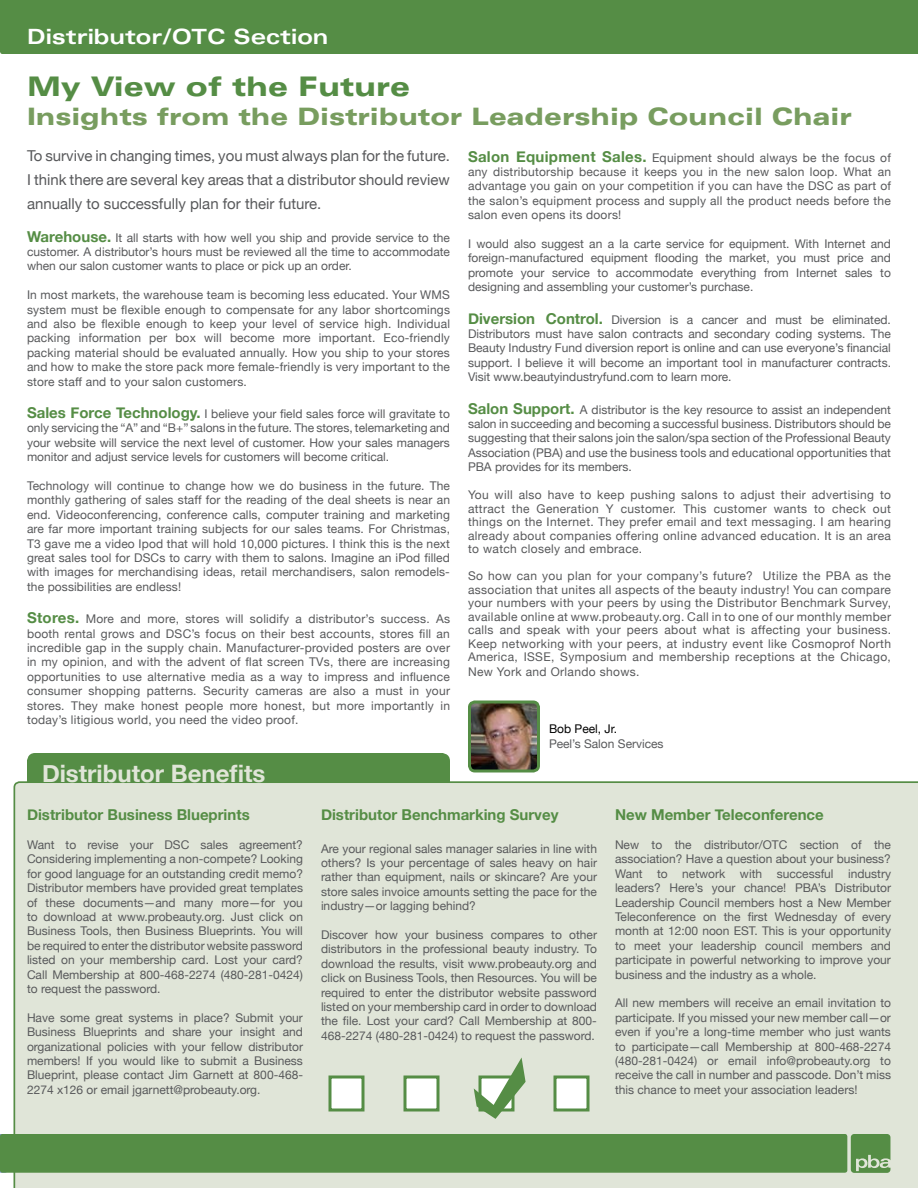
<style>
.page{position:relative;width:918px;height:1188px;background:#fff}
.page>*{position:absolute;margin:0;border:0;box-sizing:border-box;transform-origin:0 0}
.t1{font:900 expanded 27px "Univers";color:#558d45}
.t2{font:900 expanded 24px "Univers";color:#789d5f}
.t3{font:700 24px "Helvetica Neue";color:#e0e5d8}
.t4{font:700 expanded 21px "Univers";color:#fff}
.t5{font:15px/24px "Helvetica Neue";color:#58595b;text-align:justify}
.t6{font:700 15px "Helvetica Neue";color:#558d45}
.t7{font:12px/14.4px "Helvetica Neue";color:#58595b;text-align:justify}
.t8{font:12px "Helvetica Neue";color:#000}
.s1{font-weight:700;font-size:15px;color:#558d45}
</style>
<div class="page">
<div style="left:27px;top:753px;width:423px;height:45px;background:#558d45;border-radius:8px"></div>
<div style="left:0;top:0;width:918px;height:54px;background:#558d45"></div>
<div style="left:14px;top:781px;width:904px;height:407px;background:#e0e5d8"></div>
<svg style="left:851px;top:1134px;width:39px;height:39px;background:#69995a"></svg>
<img style="left:469px;top:702px;width:69px;height:69px;border-radius:5px">
<div style="left:468px;top:700px;width:72px;height:73px;border:3px solid #558d45;border-radius:5px"></div>
<div style="left:330px;top:1077px;width:33px;height:33px;background:#fff"></div>
<div style="left:328px;top:1076px;width:36px;height:36px;border:3px solid #558d45"></div>
<div style="left:405px;top:1077px;width:33px;height:33px;background:#fff"></div>
<div style="left:404px;top:1076px;width:36px;height:36px;border:3px solid #558d45"></div>
<div style="left:555px;top:1077px;width:33px;height:33px;background:#fff"></div>
<div style="left:554px;top:1076px;width:36px;height:36px;border:3px solid #558d45"></div>
<svg style="left:474px;top:1058px;width:52px;height:61px;background:#b1c8a7"></svg>
<div style="left:0;top:1134px;width:847px;height:39px;background:#558d45;border-radius:2px"></div>
<h3 class="t4" style="left:27px;top:24px;width:303px">Distributor/OTC Section</h3>
<h1 class="t1" style="left:27px;top:71px;width:385px">My View of the Future</h1>
<h2 class="t2" style="left:27px;top:103px;width:826px">Insights from the Distributor Leadership Council Chair</h2>
<p class="t5" style="left:27px;top:144px;width:424px">To survive in changing times, you must always plan for the future.<br>I think there are several key areas that a distributor should review annually to successfully plan for their future.</p>
<p class="t7" style="left:27px;top:230px;width:425px"><span class="s1">Warehouse.</span> It all starts with how well you ship and provide service to the customer. A distributor’s hours must be reviewed all the time to accommodate when our salon customer wants to place or pick up an order.</p>
<p class="t7" style="left:27px;top:288px;width:425px">In most markets, the warehouse team is becoming less educated. Your WMS system must be flexible enough to compensate for any labor shortcomings and also be flexible enough to keep your level of service high. Individual packing information per box will become more important. Eco-friendly packing material should be evaluated annually. How you ship to your stores and how to make the store pack more female-friendly is very important to the store staff and to your salon customers.</p>
<p class="t7" style="left:27px;top:406px;width:424px"><span class="s1">Sales Force Technology.</span> I believe your field sales force will gravitate to only servicing the “A” and “B+” salons in the future. The stores, telemarketing and your website will service the next level of customer. How your sales managers monitor and adjust service levels for customers will become critical.</p>
<p class="t7" style="left:27px;top:478px;width:425px">Technology will continue to change how we do business in the future. The monthly gathering of sales staff for the reading of the deal sheets is near an end. Videoconferencing, conference calls, computer training and marketing are far more important training subjects for our sales teams. For Christmas, T3 gave me a video Ipod that will hold 10,000 pictures. I think this is the next great sales tool for DSCs to carry with them to salons. Imagine an iPod filled with images for merchandising ideas, retail merchandisers, salon remodels&shy;the possibilities are endless!</p>
<p class="t7" style="left:27px;top:612px;width:425px"><span class="s1">Stores.</span> More and more, stores will solidify a distributor’s success. As booth rental grows and DSC’s focus on their best accounts, stores fill an incredible gap in the supply chain. Manufacturer-provided posters are over in my opinion, and with the advent of flat screen TVs, there are increasing opportunities to use alternative media as a way to impress and influence consumer shopping patterns. Security cameras are also a must in your stores. They make honest people more honest, but more importantly in today’s litigious world, you need the video proof.</p>
<h2 class="t3" style="left:42px;top:759px;width:225px">Distributor Benefits</h2>
<p class="t7" style="left:468px;top:150px;width:425px"><span class="s1">Salon Equipment Sales.</span> Equipment should always be the focus of any distributorship because it keeps you in the new salon loop. What an advantage you gain on your competition if you can have the DSC as part of the salon’s equipment process and supply all the product needs before the salon even opens its doors!</p>
<p class="t7" style="left:468px;top:236px;width:424px">I would also suggest an a la carte service for equipment. With Internet and foreign-manufactured equipment flooding the market, you must price and promote your service to accommodate everything from Internet sales to designing and assembling your customer’s purchase.</p>
<p class="t7" style="left:468px;top:312px;width:425px"><span class="s1">Diversion Control.</span> Diversion is a cancer and must be eliminated.<br>Distributors must have salon contracts and secondary coding systems. The Beauty Industry Fund diversion report is online and can use everyone’s financial support. I believe it will become an important tool in manufacturer contracts.<br>Visit www.beautyindustryfund.com to learn more.</p>
<p class="t7" style="left:468px;top:402px;width:424px"><span class="s1">Salon Support.</span> A distributor is the key resource to assist an independent salon in succeeding and becoming a successful business. Distributors should be suggesting that their salons join the salon/spa section of the Professional Beauty Association (PBA) and use the business tools and educational opportunities that PBA provides for its members.</p>
<p class="t7" style="left:468px;top:488px;width:425px;line-height:13.5px">You will also have to keep pushing salons to adjust their advertising to attract the Generation Y customer. This customer wants to check out things on the Internet. They prefer email and text messaging. I am hearing already about companies offering online advanced education. It is an area to watch closely and embrace.</p>
<p class="t7" style="left:468px;top:569px;width:425px;line-height:13.6px">So how can you plan for your company’s future? Utilize the PBA as the association that unites all aspects of the beauty industry! You can compare your numbers with your peers by using the Distributor Benchmark Survey, available online at www.probeauty.org. Call in to one of our monthly member calls and speak with your peers about what is affecting your business.<br>Keep networking with your peers, at industry event like Cosmoprof North America, ISSE, Symposium and membership receptions at the Chicago, New York and Orlando shows.</p>
<p class="t8" style="left:549px;top:722px;width:70px">Bob Peel, Jr.</p>
<p class="t7" style="left:549px;top:736px;width:116px">Peel’s Salon Services</p>
<p class="t6" style="left:27px;top:805px;width:224px">Distributor Business Blueprints</p>
<p class="t7" style="left:27px;top:837px;width:278px">Want to revise your DSC sales agreement?<br>Considering implementing a non-compete? Looking for good language for an outstanding credit memo?<br>Distributor members have provided great templates of these documents—and many more—for you to download at www.probeauty.org. Just click on Business Tools, then Business Blueprints. You will be required to enter the distributor website password listed on your membership card. Lost your card?<br>Call Membership at 800-468-2274 (480-281-0424) to request the password.</p>
<p class="t7" style="left:27px;top:1010px;width:278px">Have some great systems in place? Submit your Business Blueprints and share your insight and organizational policies with your fellow distributor members! If you would like to submit a Business Blueprint, please contact Jim Garnett at 800-468- 2274 x126 or email jgarnett@probeauty.org.</p>
<p class="t6" style="left:321px;top:805px;width:239px">Distributor Benchmarking Survey</p>
<p class="t7" style="left:321px;top:841px;width:278px">Are your regional sales manager salaries in line with others? Is your percentage of sales heavy on hair rather than equipment, nails or skincare? Are your store sales invoice amounts setting the pace for the industry—or lagging behind?</p>
<p class="t7" style="left:321px;top:927px;width:278px">Discover how your business compares to other distributors in the professional beauty industry. To download the results, visit www.probeauty.org and click on Business Tools, then Resources. You will be required to enter the distributor website password listed on your membership card in order to download the file. Lost your card? Call Membership at 800- 468-2274 (480-281-0424) to request the password.</p>
<p class="t6" style="left:615px;top:805px;width:210px">New Member Teleconference</p>
<p class="t7" style="left:615px;top:837px;width:278px">New to the distributor/OTC section of the association? Have a question about your business?<br>Want to network with successful industry leaders? Here’s your chance! PBA’s Distributor Leadership Council members host a New Member Teleconference on the first Wednesday of every month at 12:00 noon EST. This is your opportunity to meet your leadership council members and participate in powerful networking to improve your business and the industry as a whole.</p>
<p class="t7" style="left:615px;top:996px;width:278px">All new members will receive an email invitation to participate. If you missed your new member call—or even if you’re a long-time member who just wants to participate—call Membership at 800-468-2274 (480-281-0424) or email info@probeauty.org to receive the call in number and passcode. Don’t miss this chance to meet your association leaders!</p>
</div>
